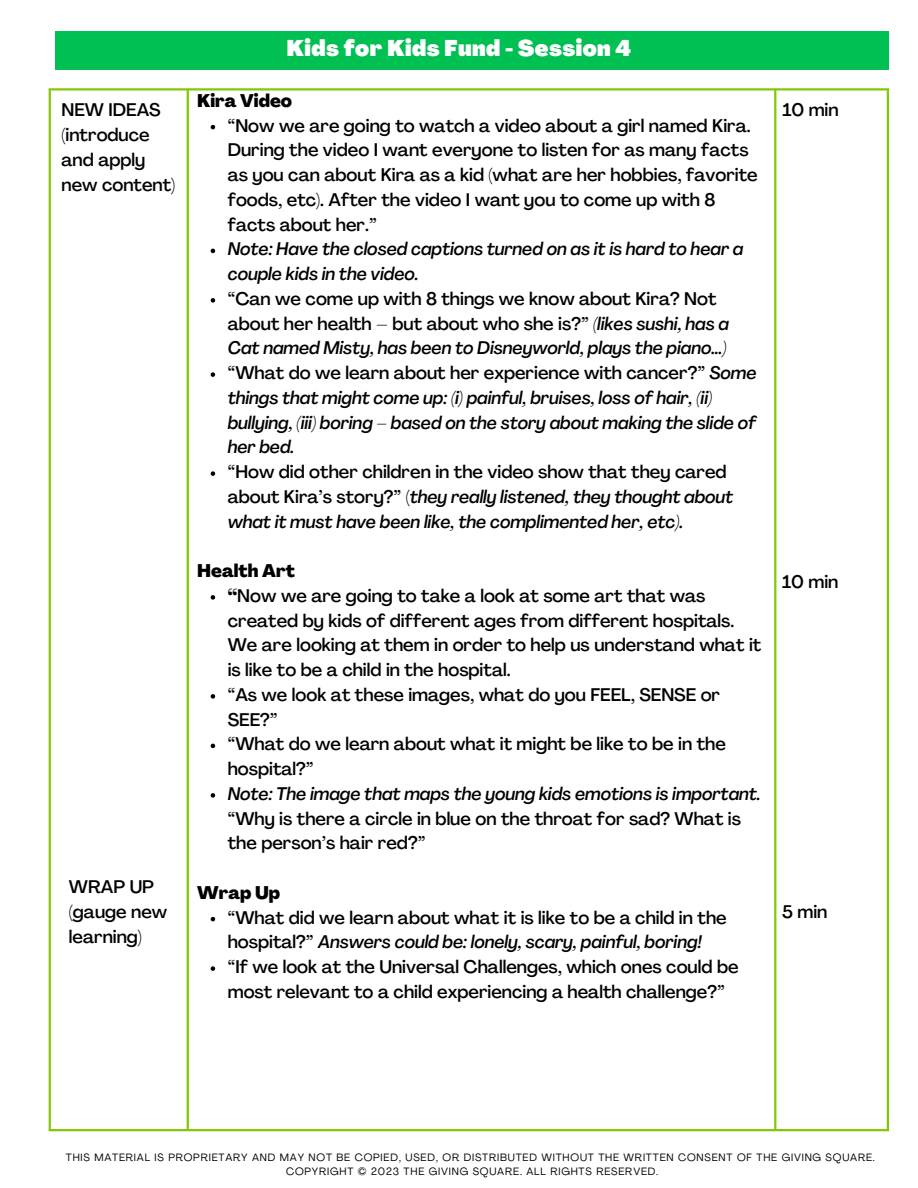
<style>
.page{position:relative;width:918px;height:1188px;background:#fff}
.page>*{position:absolute;margin:0;border:0;box-sizing:border-box;transform-origin:0 0}
.t1{font:900 22.35px "Agrandir";letter-spacing:.02em;color:#fff}
.t2{font:500 18px/24.8px "Agrandir";color:#000}
.t3{font:italic 500 18px/24.8px "Agrandir";color:#000}
.t4{font:800 18px "Agrandir";color:#000}
.t5{font:10.5px "Agrandir";letter-spacing:.075em;color:#000}
.s1{font-style:italic}
.s2{font-style:normal}
.s3{font-weight:800}
</style>
<div class="page">
<div style="left:56px;top:31px;width:833px;height:39px;background:#00bf53"></div>
<hr style="left:49px;top:91px;width:2px;height:1038px;background:#84c709">
<hr style="left:187px;top:91px;width:2px;height:1038px;background:#84c709">
<hr style="left:774px;top:91px;width:2px;height:1038px;background:#84c709">
<hr style="left:887px;top:91px;width:2px;height:1038px;background:#84c709">
<hr style="left:49px;top:88px;width:840px;height:3px;background:#84c709">
<hr style="left:49px;top:1129px;width:840px;height:2px;background:#84c709">
<svg style="left:211px;top:125px;width:4px;height:4px"></svg>
<svg style="left:211px;top:249px;width:4px;height:4px"></svg>
<svg style="left:211px;top:298px;width:4px;height:5px"></svg>
<svg style="left:211px;top:372px;width:4px;height:5px"></svg>
<svg style="left:211px;top:471px;width:4px;height:5px"></svg>
<svg style="left:211px;top:595px;width:4px;height:5px"></svg>
<svg style="left:211px;top:694px;width:4px;height:5px"></svg>
<svg style="left:211px;top:744px;width:4px;height:4px"></svg>
<svg style="left:211px;top:793px;width:4px;height:5px"></svg>
<svg style="left:211px;top:917px;width:4px;height:4px"></svg>
<svg style="left:211px;top:966px;width:4px;height:5px"></svg>
<p class="t1" style="left:287px;top:39px;width:346px">Kids for Kids Fund - Session 4</p>
<p class="t4" style="left:197px;top:93px;width:97px">Kira Video</p>
<p class="t2" style="left:62px;top:100px;width:101px">NEW IDEAS</p>
<p class="t2" style="left:782px;top:100px;width:58px">10 min</p>
<p class="t2" style="left:62px;top:124px;width:115px">(introduce and apply new content)</p>
<p class="t2" style="left:228px;top:115px;width:532px">“Now we are going to watch a video about a girl named Kira.<br>During the video I want everyone to listen for as many facts as you can about Kira as a kid (what are her hobbies, favorite foods, etc). After the video I want you to come up with 8 facts about her.”</p>
<p class="t3" style="left:228px;top:238px;width:517px">Note: Have the closed captions turned on as it is hard to hear a couple kids in the video.</p>
<p class="t2" style="left:228px;top:288px;width:503px">“Can we come up with 8 things we know about Kira? Not about her health – but about who she is?” <span class="s1">(likes sushi, has a<br>Cat named Misty, has been to Disneyworld, plays the piano…)</span></p>
<p class="t3" style="left:228px;top:362px;width:530px"><span class="s2">“What do we learn about her experience with cancer?”</span> Some things that might come up: (i) painful, bruises, loss of hair, (ii) bullying, (iii) boring – based on the story about making the slide of her bed.</p>
<p class="t3" style="left:228px;top:461px;width:507px"><span class="s2">“How did other children in the video show that they cared about Kira’s story?” (</span>they really listened, they thought about what it must have been like, the complimented her, etc).</p>
<p class="t2" style="left:69px;top:877px;width:87px">WRAP UP</p>
<p class="t2" style="left:69px;top:901px;width:100px">(gauge new learning)</p>
<p class="t4" style="left:197px;top:564px;width:100px">Health Art</p>
<p class="t2" style="left:228px;top:585px;width:535px"><span class="s3">“</span>Now we are going to take a look at some art that was created by kids of different ages from different hospitals.<br>We are looking at them in order to help us understand what it is like to be a child in the hospital.</p>
<p class="t2" style="left:228px;top:684px;width:494px">“As we look at these images, what do you FEEL, SENSE or<br>SEE?”</p>
<p class="t2" style="left:228px;top:734px;width:500px">“What do we learn about what it might be like to be in the hospital?”</p>
<p class="t2" style="left:228px;top:783px;width:535px"><span class="s1">Note: The image that maps the young kids emotions is important. </span>“Why is there a circle in blue on the throat for sad? What is the person’s hair red?”</p>
<p class="t4" style="left:197px;top:885px;width:85px">Wrap Up</p>
<p class="t2" style="left:228px;top:907px;width:500px">“What did we learn about what it is like to be a child in the hospital?” <span class="s1">Answers could be: lonely, scary, painful, boring!</span></p>
<p class="t2" style="left:228px;top:956px;width:512px">“If we look at the Universal Challenges, which ones could be most relevant to a child experiencing a health challenge?”</p>
<p class="t2" style="left:782px;top:571px;width:58px">10 min</p>
<p class="t2" style="left:782px;top:901px;width:47px">5 min</p>
<p class="t5" style="left:66px;top:1153px;width:811px">THIS MATERIAL IS PROPRIETARY AND MAY NOT BE COPIED, USED, OR DISTRIBUTED WITHOUT THE WRITTEN CONSENT OF THE GIVING SQUARE.</p>
<p class="t5" style="left:286px;top:1167px;width:374px">COPYRIGHT © 2023 THE GIVING SQUARE. ALL RIGHTS RESERVED.</p>
</div>
